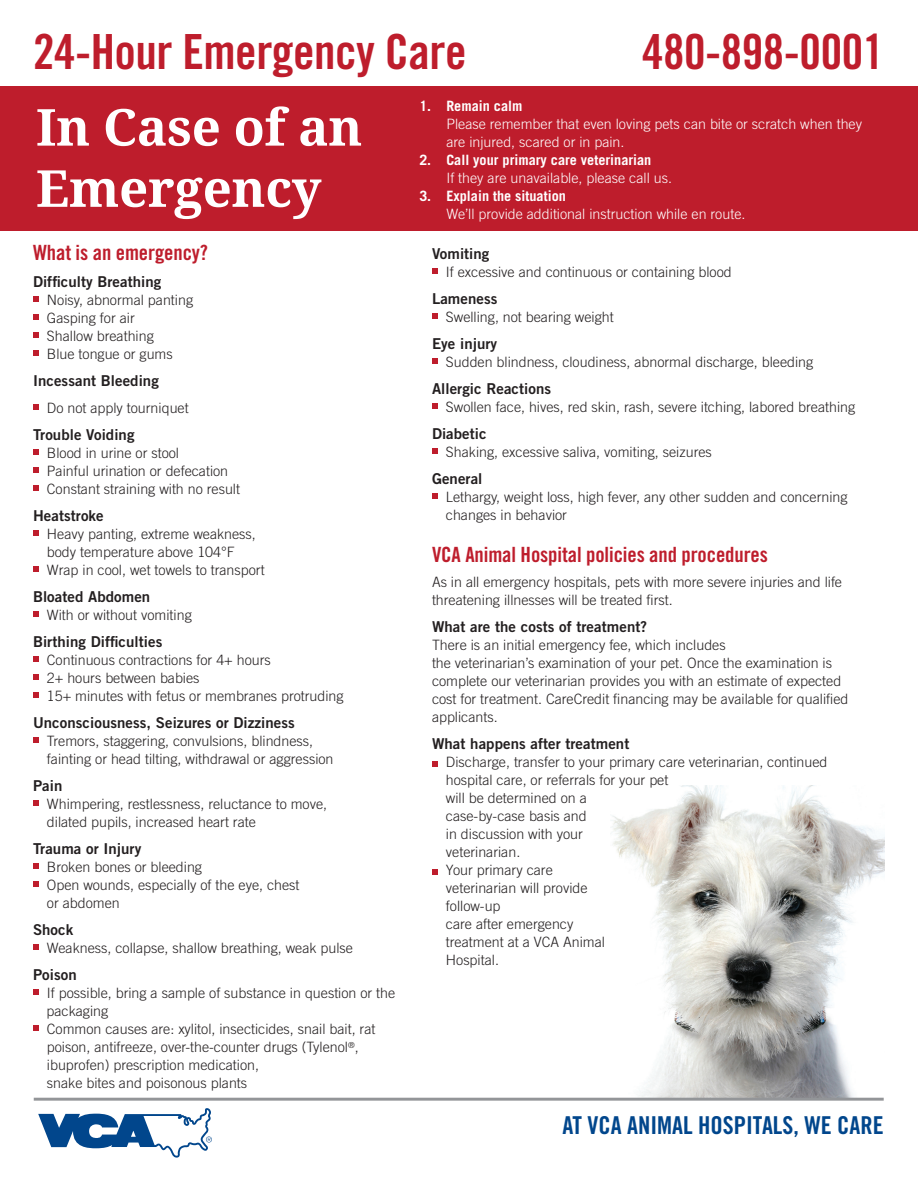
<style>
.page{position:relative;width:918px;height:1188px;background:#fff}
.page>*{position:absolute;margin:0;border:0;box-sizing:border-box;transform-origin:0 0}
.t1{font:700 51px/61.2px "Noto Serif";letter-spacing:-.005em;color:#fff}
.t2{font:48.45px "Trade Gothic LT Std Bd Cn 20";letter-spacing:-.01em;color:#be1d2c}
.t3{font:24.6px "Trade Gothic LT Std Bd Cn 20";color:#01468c}
.t4{font:21px "Trade Gothic LT Std Bd Cn 20";letter-spacing:-.005em;color:#be1d2c}
.t5{font:15px "Trade Gothic LT Std Bd 2";letter-spacing:.005em;color:#231f20}
.t6{font:300 14.25px/18px "Trade Gothic LT Std";color:#231f20}
.t7{font:300 14.25px/18px "Trade Gothic LT Std";color:#fff}
.t8{font:700 14.25px "Trade Gothic LT Std";color:#fff}
</style>
<div class="page">
<img style="left:611px;top:786px;width:274px;height:312px">
<div style="left:0;top:87px;width:918px;height:144px;background:#be1d2c"></div>
<hr style="left:34px;top:1098px;width:850px;height:3px;background:#939598">
<svg style="left:38px;top:1108px;width:174px;height:50px"></svg>
<svg style="left:33px;top:296px;width:6px;height:6px"></svg>
<svg style="left:33px;top:314px;width:6px;height:6px"></svg>
<svg style="left:33px;top:332px;width:6px;height:6px"></svg>
<svg style="left:33px;top:350px;width:6px;height:6px"></svg>
<svg style="left:33px;top:404px;width:6px;height:6px"></svg>
<svg style="left:33px;top:449px;width:6px;height:6px"></svg>
<svg style="left:33px;top:467px;width:6px;height:6px"></svg>
<svg style="left:33px;top:485px;width:6px;height:6px"></svg>
<svg style="left:33px;top:530px;width:6px;height:6px"></svg>
<svg style="left:33px;top:566px;width:6px;height:6px"></svg>
<svg style="left:33px;top:611px;width:6px;height:6px"></svg>
<svg style="left:33px;top:656px;width:6px;height:6px"></svg>
<svg style="left:33px;top:674px;width:6px;height:6px"></svg>
<svg style="left:33px;top:692px;width:6px;height:6px"></svg>
<svg style="left:33px;top:737px;width:6px;height:6px"></svg>
<svg style="left:33px;top:800px;width:6px;height:6px"></svg>
<svg style="left:33px;top:863px;width:6px;height:6px"></svg>
<svg style="left:33px;top:881px;width:6px;height:6px"></svg>
<svg style="left:33px;top:944px;width:6px;height:6px"></svg>
<svg style="left:33px;top:989px;width:6px;height:6px"></svg>
<svg style="left:33px;top:1025px;width:6px;height:6px"></svg>
<svg style="left:432px;top:268px;width:6px;height:6px"></svg>
<svg style="left:432px;top:313px;width:6px;height:6px"></svg>
<svg style="left:432px;top:358px;width:6px;height:6px"></svg>
<svg style="left:432px;top:403px;width:6px;height:6px"></svg>
<svg style="left:432px;top:448px;width:6px;height:6px"></svg>
<svg style="left:432px;top:493px;width:6px;height:6px"></svg>
<svg style="left:432px;top:761px;width:6px;height:6px"></svg>
<svg style="left:432px;top:869px;width:6px;height:6px"></svg>
<h2 class="t2" style="left:33px;top:22px;width:435px">24-Hour Emergency Care</h2>
<h2 class="t2" style="left:642px;top:22px;width:244px">480-898-0001</h2>
<h1 class="t1" style="left:36px;top:95px;width:328px">In Case of an<br>Emergency</h1>
<h3 class="t4" style="left:33px;top:240px;width:177px">What is an emergency?</h3>
<p class="t5" style="left:33px;top:273px;width:130px">Difficulty Breathing</p>
<p class="t6" style="left:47px;top:291px;width:148px">Noisy, abnormal panting<br>Gasping for air<br>Shallow breathing<br>Blue tongue or gums</p>
<p class="t5" style="left:33px;top:372px;width:127px">Incessant Bleeding</p>
<p class="t6" style="left:47px;top:399px;width:143px">Do not apply tourniquet</p>
<p class="t5" style="left:33px;top:426px;width:103px">Trouble Voiding</p>
<p class="t6" style="left:47px;top:444px;width:195px">Blood in urine or stool<br>Painful urination or defecation<br>Constant straining with no result</p>
<p class="t5" style="left:33px;top:507px;width:72px">Heatstroke</p>
<p class="t6" style="left:47px;top:525px;width:219px">Heavy panting, extreme weakness, body temperature above 104°F<br>Wrap in cool, wet towels to transport</p>
<p class="t5" style="left:33px;top:588px;width:119px">Bloated Abdomen</p>
<p class="t6" style="left:47px;top:606px;width:146px">With or without vomiting</p>
<p class="t5" style="left:33px;top:633px;width:131px">Birthing Difficulties</p>
<p class="t6" style="left:47px;top:651px;width:298px">Continuous contractions for 4+ hours<br>2+ hours between babies<br>15+ minutes with fetus or membranes protruding</p>
<p class="t5" style="left:33px;top:714px;width:263px">Unconsciousness, Seizures or Dizziness</p>
<p class="t6" style="left:47px;top:732px;width:288px">Tremors, staggering, convulsions, blindness, fainting or head tilting, withdrawal or aggression</p>
<p class="t5" style="left:33px;top:777px;width:31px">Pain</p>
<p class="t6" style="left:47px;top:795px;width:282px">Whimpering, restlessness, reluctance to move, dilated pupils, increased heart rate</p>
<p class="t5" style="left:33px;top:840px;width:110px">Trauma or Injury</p>
<p class="t6" style="left:47px;top:858px;width:254px">Broken bones or bleeding<br>Open wounds, especially of the eye, chest or abdomen</p>
<p class="t5" style="left:33px;top:921px;width:42px">Shock</p>
<p class="t6" style="left:47px;top:939px;width:308px">Weakness, collapse, shallow breathing, weak pulse</p>
<p class="t5" style="left:33px;top:966px;width:45px">Poison</p>
<p class="t6" style="left:46px;top:984px;width:350px">If possible, bring a sample of substance in question or the packaging<br>Common causes are: xylitol, insecticides, snail bait, rat poison, antifreeze, over-the-counter drugs (Tylenol<sup>®</sup>, ibuprofen) prescription medication,<br>snake bites and poisonous plants</p>
<p class="t8" style="left:419px;top:97px;width:105px">1. Remain calm</p>
<p class="t7" style="left:446px;top:114px;width:417px">Please remember that even loving pets can bite or scratch when they are injured, scared or in pain.</p>
<p class="t8" style="left:419px;top:151px;width:234px">2. Call your primary care veterinarian</p>
<p class="t7" style="left:446px;top:168px;width:227px">If they are unavailable, please call us.</p>
<p class="t8" style="left:419px;top:187px;width:148px">3. Explain the situation</p>
<p class="t7" style="left:446px;top:204px;width:301px">We’ll provide additional instruction while en route.</p>
<p class="t5" style="left:432px;top:244px;width:59px">Vomiting</p>
<p class="t6" style="left:446px;top:263px;width:287px">If excessive and continuous or containing blood</p>
<p class="t5" style="left:432px;top:289px;width:67px">Lameness</p>
<p class="t6" style="left:446px;top:308px;width:169px">Swelling, not bearing weight</p>
<p class="t5" style="left:432px;top:334px;width:67px">Eye injury</p>
<p class="t6" style="left:446px;top:353px;width:369px">Sudden blindness, cloudiness, abnormal discharge, bleeding</p>
<p class="t5" style="left:432px;top:379px;width:121px">Allergic Reactions</p>
<p class="t6" style="left:446px;top:398px;width:411px">Swollen face, hives, red skin, rash, severe itching, labored breathing</p>
<p class="t5" style="left:432px;top:424px;width:56px">Diabetic</p>
<p class="t6" style="left:446px;top:443px;width:267px">Shaking, excessive saliva, vomiting, seizures</p>
<p class="t5" style="left:432px;top:469px;width:52px">General</p>
<p class="t6" style="left:446px;top:488px;width:403px">Lethargy, weight loss, high fever, any other sudden and concerning changes in behavior</p>
<h3 class="t4" style="left:432px;top:542px;width:337px">VCA Animal Hospital policies and procedures</h3>
<p class="t6" style="left:432px;top:573px;width:412px">As in all emergency hospitals, pets with more severe injuries and life threatening illnesses will be treated first.</p>
<p class="t5" style="left:432px;top:617px;width:217px">What are the costs of treatment?</p>
<p class="t6" style="left:432px;top:636px;width:418px">There is an initial emergency fee, which includes<br>the veterinarian’s examination of your pet. Once the examination is complete our veterinarian provides you with an estimate of expected cost for treatment. CareCredit financing may be available for qualified applicants.</p>
<p class="t5" style="left:432px;top:734px;width:199px">What happens after treatment</p>
<p class="t6" style="left:446px;top:753px;width:383px">Discharge, transfer to your primary care veterinarian, continued hospital care, or referrals for your pet<br>will be determined on a<br>case-by-case basis and<br>in discussion with your<br>veterinarian.<br>Your primary care<br>veterinarian will provide<br>follow-up<br>care after emergency<br>treatment at a VCA Animal<br>Hospital.</p>
<h3 class="t3" style="left:562px;top:1110px;width:323px">AT VCA ANIMAL HOSPITALS, WE CARE</h3>
</div>
